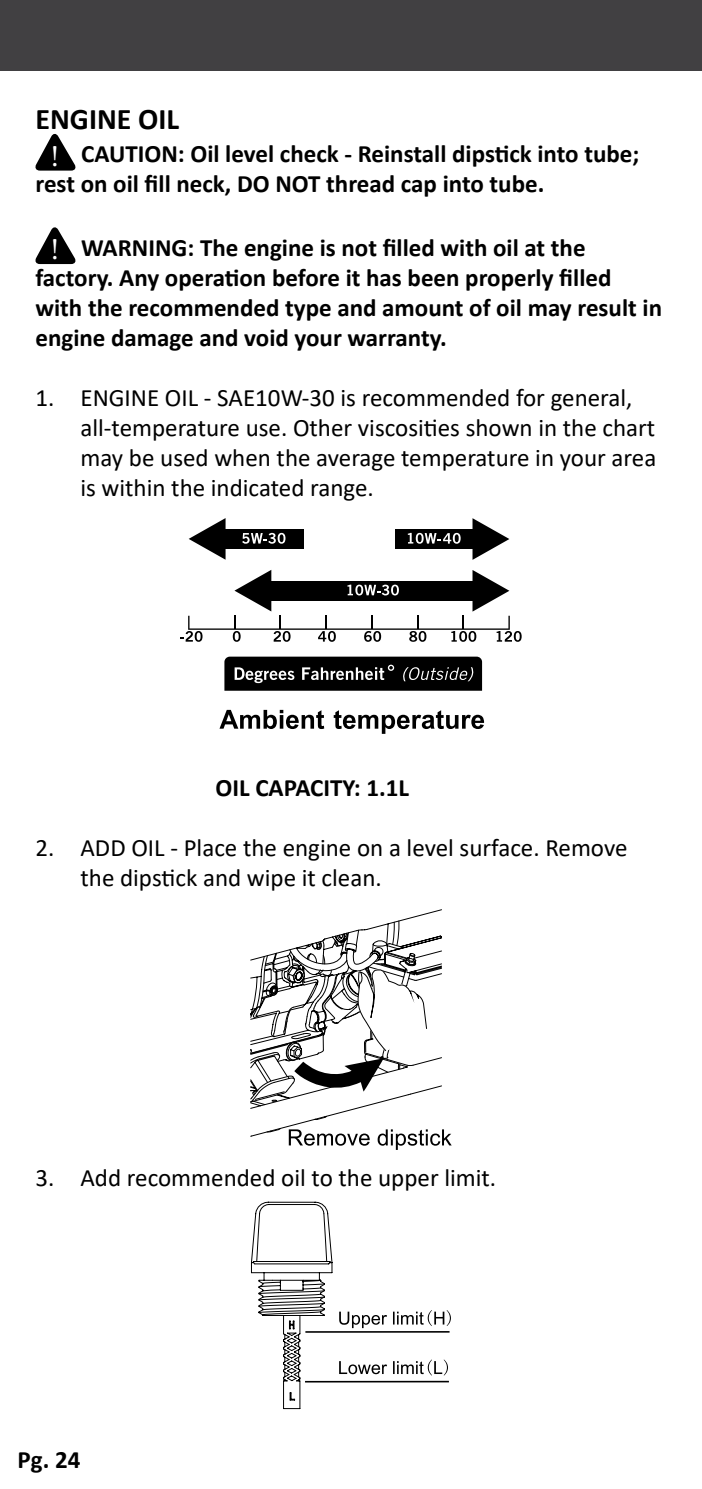
<style>
.page{position:relative;width:702px;height:1489px;background:#fff}
.page>*{position:absolute;margin:0;border:0;box-sizing:border-box;transform-origin:0 0}
.t1{font:700 30px "Calibri";color:#000}
.t2{font:700 25px/30px "Calibri";color:#000}
.t3{font:25px/30px "Calibri";color:#000}
.s1{font-family:"Minion Pro";font-weight:400;font-size:30px;color:#fff}
</style>
<div class="page">
<div style="left:0;top:0;width:702px;height:71px;background:#414042"></div>
<svg style="left:35px;top:134px;width:41px;height:37px"></svg>
<svg style="left:35px;top:227px;width:41px;height:37px"></svg>
<div style="left:395px;top:529px;width:83px;height:20px;background:#000"></div>
<svg style="left:472px;top:518px;width:37px;height:42px"></svg>
<div style="left:219px;top:529px;width:85px;height:20px;background:#000"></div>
<svg style="left:189px;top:518px;width:36px;height:41px"></svg>
<svg style="left:242px;top:533px;width:43px;height:10px"></svg>
<svg style="left:224px;top:656px;width:258px;height:34px"></svg>
<svg style="left:388px;top:664px;width:6px;height:7px"></svg>
<svg style="left:408px;top:533px;width:52px;height:10px"></svg>
<svg style="left:180px;top:570px;width:341px;height:71px"></svg>
<svg style="left:219px;top:709px;width:265px;height:24px"></svg>
<svg style="left:250px;top:920px;width:201px;height:229px"></svg>
<svg style="left:339px;top:1310px;width:112px;height:17px"></svg>
<svg style="left:339px;top:1359px;width:109px;height:16px"></svg>
<hr style="left:305px;top:1330px;width:144px;height:2px;background:#000">
<hr style="left:305px;top:1380px;width:144px;height:2px;background:#000">
<svg style="left:251px;top:1201px;width:82px;height:208px"></svg>
<p class="t1" style="left:35px;top:98px;width:145px">ENGINE OIL</p>
<p class="t2" style="left:35px;top:139px;width:605px;text-indent:15px"><span class="s1">!</span> CAUTION: Oil level check - Reinstall dipstick into tube; rest on oil fill neck, DO NOT thread cap into tube.</p>
<p class="t2" style="left:35px;top:232px;width:628px;text-indent:15px"><span class="s1">!</span> WARNING: The engine is not filled with oil at the factory. Any operation before it has been properly filled with the recommended type and amount of oil may result in engine damage and void your warranty.</p>
<p class="t3" style="left:80px;top:382px;width:577px;text-indent:-45px">1. ENGINE OIL - SAE10W-30 is recommended for general, all-temperature use. Other viscosities shown in the chart may be used when the average temperature in your area is within the indicated range.</p>
<p class="t2" style="left:215px;top:772px;width:195px">OIL CAPACITY: 1.1L</p>
<p class="t3" style="left:80px;top:832px;width:548px;text-indent:-45px">2. ADD OIL - Place the engine on a level surface. Remove the dipstick and wipe it clean.</p>
<p class="t3" style="left:35px;top:1162px;width:462px">3. Add recommended oil to the upper limit.</p>
<p class="t2" style="left:18px;top:1443px;width:64px">Pg. 24</p>
</div>
